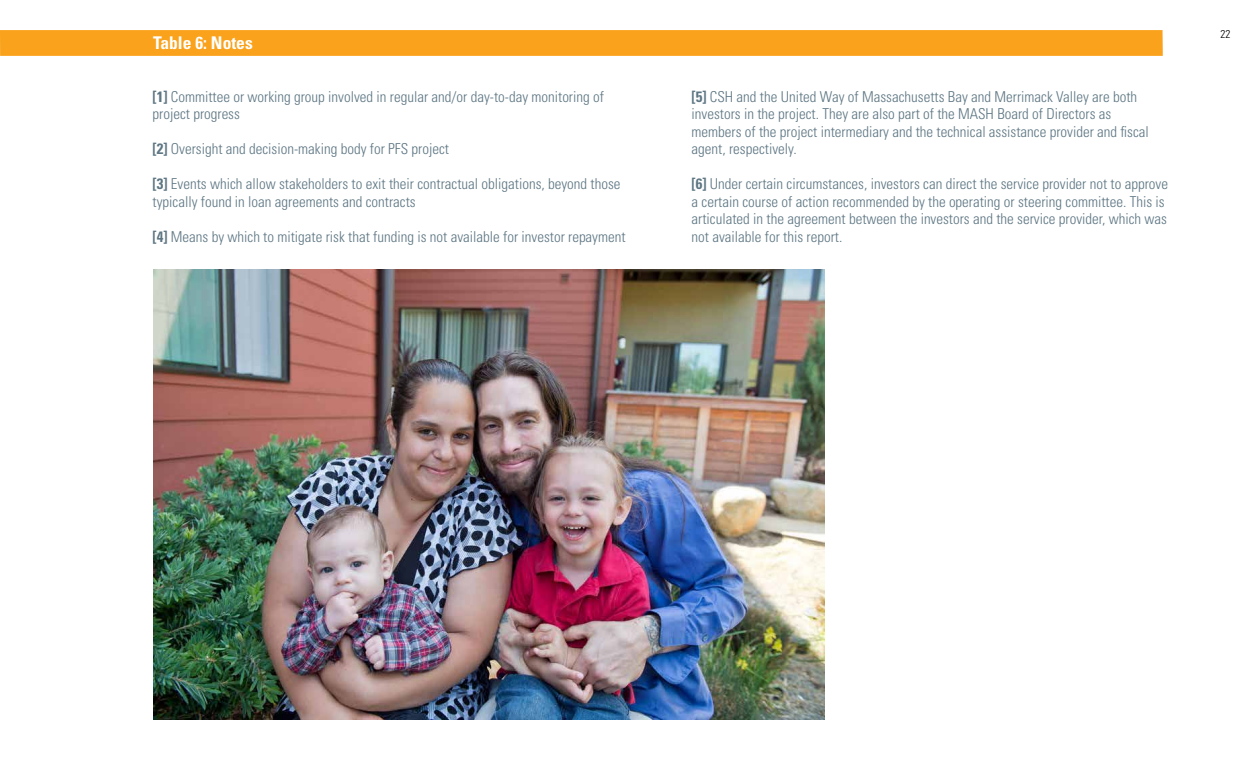
<style>
.page{position:relative;width:1260px;height:765px;background:#fff}
.page>*{position:absolute;margin:0;border:0;box-sizing:border-box;transform-origin:0 0}
.t1{font:700 condensed 17.5px "Univers";color:#fff}
.t2{font:300 condensed 15px/17.5px "Univers";color:#5d7683}
.t3{font:300 condensed 11.25px "Univers";color:#000}
.s1{font-weight:700}
</style>
<div class="page">
<div style="left:0;top:30px;width:1163px;height:26px;background:#faa21b"></div>
<img style="left:153px;top:269px;width:671px;height:450px">
<p class="t1" style="left:153px;top:32px;width:101px">Table 6: Notes</p>
<p class="t2" style="left:153px;top:88px;width:453px"><span class="s1">[1]</span> Committee or working group involved in regular and/or day-to-day monitoring of project progress</p>
<p class="t2" style="left:153px;top:140px;width:298px"><span class="s1">[2]</span> Oversight and decision-making body for PFS project</p>
<p class="t2" style="left:153px;top:175px;width:470px"><span class="s1">[3]</span> Events which allow stakeholders to exit their contractual obligations, beyond those typically found in loan agreements and contracts</p>
<p class="t2" style="left:153px;top:228px;width:475px"><span class="s1">[4]</span> Means by which to mitigate risk that funding is not available for investor repayment</p>
<p class="t2" style="left:692px;top:88px;width:459px"><span class="s1">[5]</span> CSH and the United Way of Massachusetts Bay and Merrimack Valley are both investors in the project. They are also part of the MASH Board of Directors as members of the project intermediary and the technical assistance provider and fiscal agent, respectively.</p>
<p class="t2" style="left:692px;top:175px;width:478px"><span class="s1">[6]</span> Under certain circumstances, investors can direct the service provider not to approve a certain course of action recommended by the operating or steering committee. This is articulated in the agreement between the investors and the service provider, which was not available for this report.</p>
<p class="t3" style="left:1220px;top:28px;width:11px">22</p>
</div>
